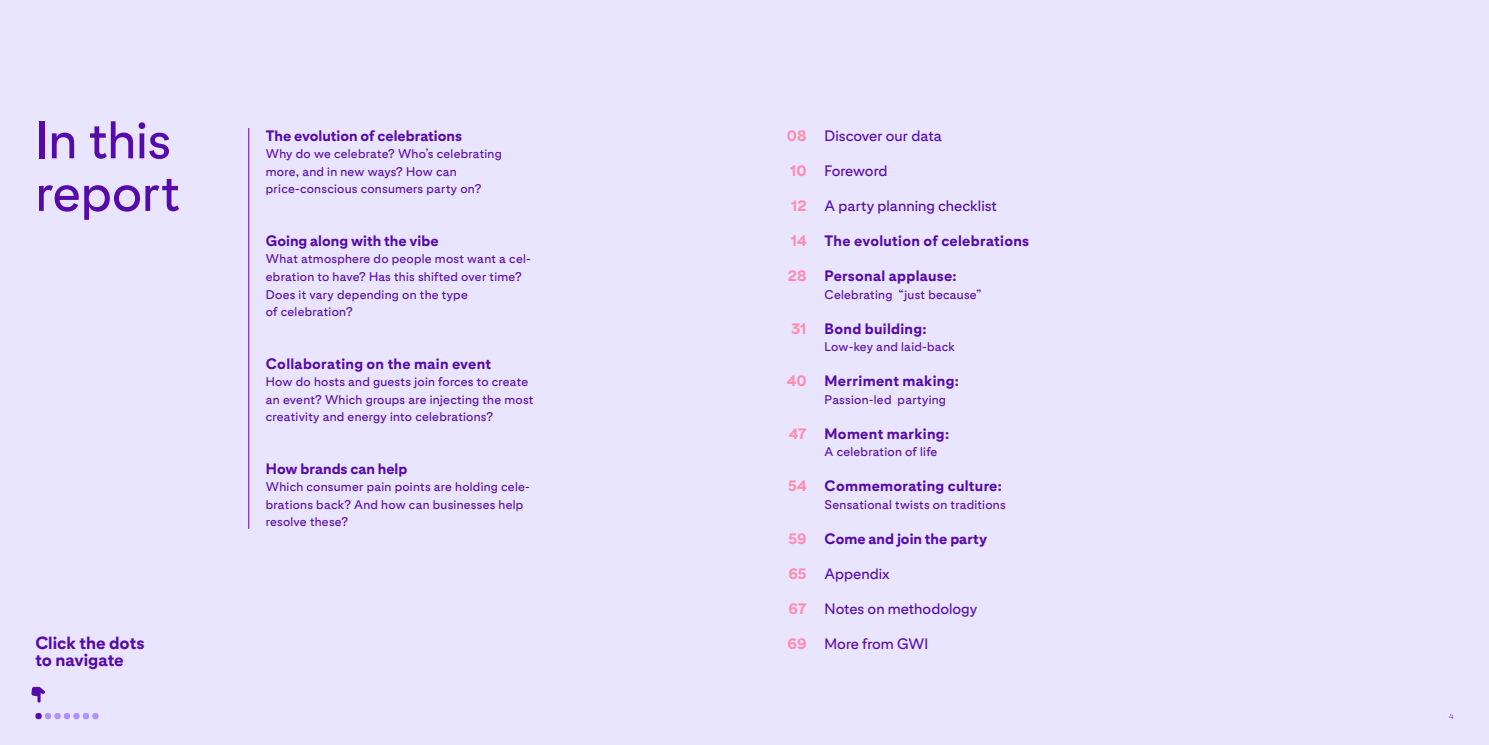
<style>
.page{position:relative;width:1489px;height:745px;background:#fff}
.page>*{position:absolute;margin:0;border:0;box-sizing:border-box;transform-origin:0 0}
.t1{font:52.5px/52.5px "Pinterest Sans Pro";letter-spacing:-.01em;color:#550aa9}
.t2{font:700 17.5px/17.5px "Pinterest Sans Pro";color:#550aa9}
.t3{font:700 15px "Pinterest Sans Pro";letter-spacing:.02em;color:#550aa9}
.t4{font:15px "Pinterest Sans Pro";color:#550aa9}
.t5{font:700 15px "Pinterest Sans Pro";color:#550aa9}
.t6{font:700 15px "Pinterest Sans Pro";color:#fe8eb1}
.t7{font:12.5px/17.5px "Pinterest Sans Pro";letter-spacing:.02em;color:#550aa9}
.t8{font:300 7.5px "Faktum";color:#550aa9}
</style>
<div class="page">
<div style="left:0;top:0;width:1488px;height:744px;background:#e9e4ff"></div>
<hr style="left:248px;top:128px;width:1px;height:400px;background:#550aa9">
<svg style="left:31px;top:686px;width:14px;height:16px"></svg>
<svg style="left:64px;top:713px;width:6px;height:5px"></svg>
<svg style="left:83px;top:713px;width:15px;height:5px"></svg>
<div style="left:54px;top:712px;width:7px;height:6px;background:#b190ff;border-radius:50%"></div>
<div style="left:73px;top:712px;width:7px;height:6px;background:#b190ff;border-radius:50%"></div>
<svg style="left:45px;top:713px;width:6px;height:5px"></svg>
<svg style="left:35px;top:712px;width:7px;height:6px"></svg>
<h1 class="t1" style="left:35px;top:109px;width:146px">In this report</h1>
<h2 class="t2" style="left:35px;top:631px;width:111px">Click the dots to navigate</h2>
<p class="t5" style="left:266px;top:124px;width:198px">The evolution of celebrations</p>
<p class="t7" style="left:266px;top:144px;width:237px">Why do we celebrate? Who’s celebrating more, and in new ways? How can price-conscious consumers party on?</p>
<p class="t5" style="left:266px;top:229px;width:174px">Going along with the vibe</p>
<p class="t7" style="left:266px;top:249px;width:266px">What atmosphere do people most want a cel&shy;ebration to have? Has this shifted over time?<br>Does it vary depending on the type<br>of celebration?</p>
<p class="t3" style="left:266px;top:351px;width:227px">Collaborating on the main event</p>
<p class="t7" style="left:266px;top:371px;width:269px">How do hosts and guests join forces to create an event? Which groups are injecting the most creativity and energy into celebrations?</p>
<p class="t5" style="left:266px;top:456px;width:143px">How brands can help</p>
<p class="t7" style="left:266px;top:476px;width:265px">Which consumer pain points are holding cele&shy;brations back? And how can businesses help resolve these?</p>
<p class="t6" style="left:786px;top:124px;width:21px">08</p>
<p class="t6" style="left:790px;top:159px;width:18px">10</p>
<p class="t6" style="left:791px;top:194px;width:17px">12</p>
<p class="t6" style="left:791px;top:229px;width:17px">14</p>
<p class="t6" style="left:787px;top:264px;width:20px">28</p>
<p class="t6" style="left:791px;top:316px;width:17px">31</p>
<p class="t6" style="left:786px;top:369px;width:21px">40</p>
<p class="t6" style="left:788px;top:421px;width:19px">47</p>
<p class="t6" style="left:788px;top:474px;width:20px">54</p>
<p class="t6" style="left:788px;top:526px;width:20px">59</p>
<p class="t6" style="left:788px;top:561px;width:20px">65</p>
<p class="t6" style="left:788px;top:596px;width:20px">67</p>
<p class="t6" style="left:787px;top:631px;width:21px">69</p>
<p class="t4" style="left:824px;top:124px;width:119px">Discover our data</p>
<p class="t4" style="left:824px;top:159px;width:64px">Foreword</p>
<p class="t4" style="left:824px;top:194px;width:174px">A party planning checklist</p>
<p class="t3" style="left:824px;top:229px;width:206px">The evolution of celebrations</p>
<p class="t3" style="left:824px;top:264px;width:133px">Personal applause:</p>
<p class="t7" style="left:824px;top:284px;width:158px">Celebrating “just because”</p>
<p class="t3" style="left:824px;top:316px;width:103px">Bond building:</p>
<p class="t7" style="left:824px;top:336px;width:132px">Low-key and laid-back</p>
<p class="t3" style="left:824px;top:369px;width:136px">Merriment making:</p>
<p class="t7" style="left:824px;top:389px;width:123px">Passion-led partying</p>
<p class="t3" style="left:824px;top:421px;width:126px">Moment marking:</p>
<p class="t7" style="left:824px;top:441px;width:114px">A celebration of life</p>
<p class="t3" style="left:824px;top:474px;width:179px">Commemorating culture:</p>
<p class="t7" style="left:824px;top:494px;width:183px">Sensational twists on traditions</p>
<p class="t5" style="left:824px;top:526px;width:164px">Come and join the party</p>
<p class="t4" style="left:824px;top:562px;width:67px">Appendix</p>
<p class="t4" style="left:824px;top:597px;width:154px">Notes on methodology</p>
<p class="t4" style="left:824px;top:632px;width:105px">More from GWI</p>
<p class="t8" style="left:1448px;top:711px;width:6px">4</p>
</div>
